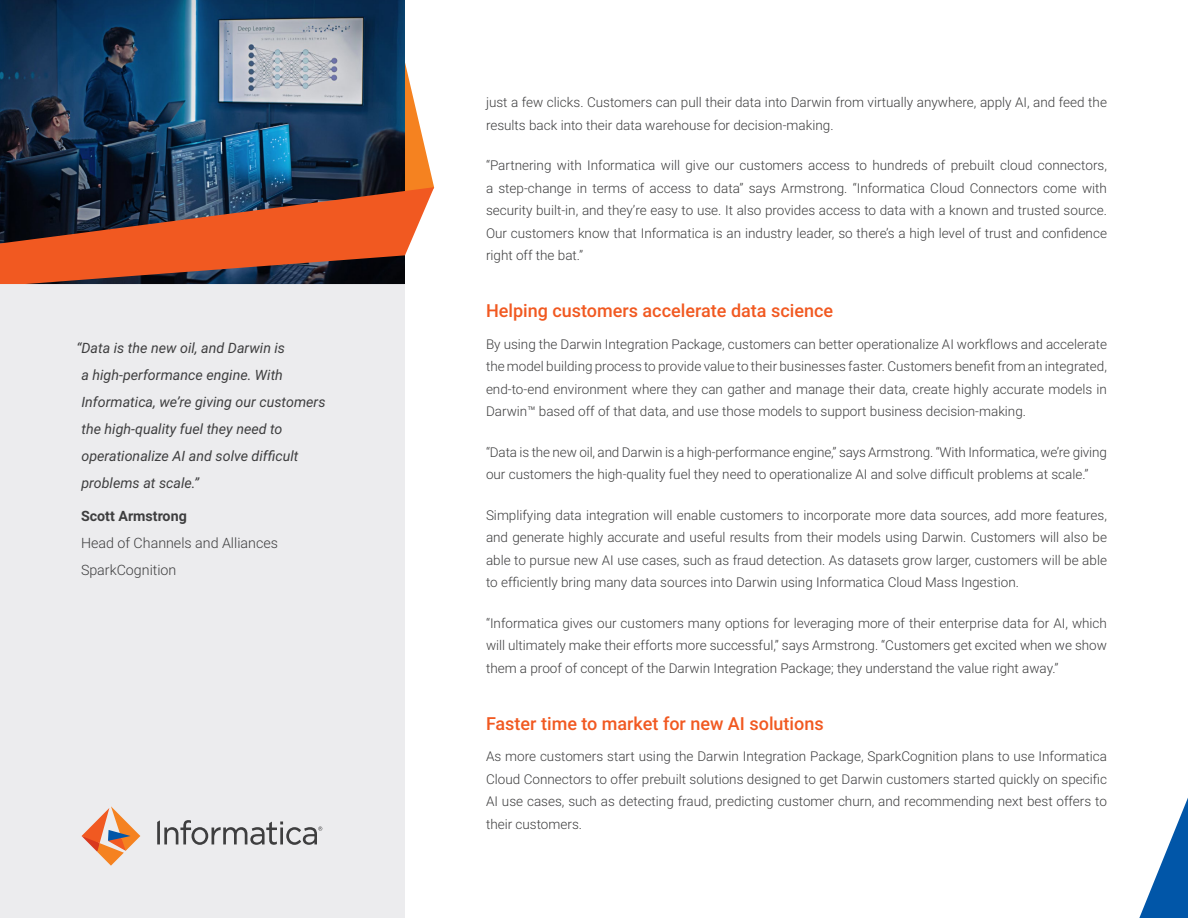
<style>
.page{position:relative;width:1188px;height:918px;background:#fff}
.page>*{position:absolute;margin:0;border:0;box-sizing:border-box;transform-origin:0 0}
.Headers{font:500 18px "Roboto";color:#f15921}
.t1{font:italic 14.25px/27px "Roboto";color:#3e3e3f}
.t2{font:300 14.25px/27px "Roboto";color:#3e3e3f}
.Body_Copy{font:300 13.5px/22.5px "Roboto";color:#3e3e3f;text-align:justify}
.s1{font-weight:700}
</style>
<div class="page">
<div style="left:0;top:129px;width:405px;height:789px;background:#ececee"></div>
<img style="left:0;top:0;width:405px;height:44px">
<img style="left:0;top:44px;width:434px;height:241px">
<svg style="left:1139px;top:798px;width:49px;height:120px"></svg>
<svg style="left:82px;top:806px;width:58px;height:60px"></svg>
<svg style="left:157px;top:820px;width:165px;height:25px"></svg>
<p class="t1" style="left:81px;top:334px;width:246px;text-indent:-5px">“Data is the new oil, and Darwin is<br>a high-performance engine. With Informatica, we’re giving our customers the high-quality fuel they need to operationalize AI and solve difficult problems at scale.”</p>
<p class="t2" style="left:81px;top:502px;width:198px"><span class="s1">Scott Armstrong<br></span>Head of Channels and Alliances<br>SparkCognition</p>
<p class="Body_Copy" style="left:486px;top:91px;width:622px">just a few clicks. Customers can pull their data into Darwin from virtually anywhere, apply AI, and feed the results back into their data warehouse for decision-making.</p>
<p class="Body_Copy" style="left:486px;top:154px;width:623px">“Partnering with Informatica will give our customers access to hundreds of prebuilt cloud connectors, a step-change in terms of access to data” says Armstrong. “Informatica Cloud Connectors come with security built-in, and they’re easy to use. It also provides access to data with a known and trusted source.<br>Our customers know that Informatica is an industry leader, so there’s a high level of trust and confidence right off the bat.”</p>
<p class="Headers" style="left:486px;top:298px;width:349px">Helping customers accelerate data science</p>
<p class="Body_Copy" style="left:486px;top:332px;width:623px">By using the Darwin Integration Package, customers can better operationalize AI workflows and accelerate the model building process to provide value to their businesses faster. Customers benefit from an integrated, end-to-end environment where they can gather and manage their data, create highly accurate models in Darwin™ based off of that data, and use those models to support business decision-making.</p>
<p class="Body_Copy" style="left:486px;top:440px;width:622px">“Data is the new oil, and Darwin is a high-performance engine,” says Armstrong. “With Informatica, we’re giving our customers the high-quality fuel they need to operationalize AI and solve difficult problems at scale.”</p>
<p class="Body_Copy" style="left:486px;top:503px;width:623px">Simplifying data integration will enable customers to incorporate more data sources, add more features, and generate highly accurate and useful results from their models using Darwin. Customers will also be able to pursue new AI use cases, such as fraud detection. As datasets grow larger, customers will be able to efficiently bring many data sources into Darwin using Informatica Cloud Mass Ingestion.</p>
<p class="Body_Copy" style="left:486px;top:611px;width:622px">“Informatica gives our customers many options for leveraging more of their enterprise data for AI, which will ultimately make their efforts more successful,” says Armstrong. “Customers get excited when we show them a proof of concept of the Darwin Integration Package; they understand the value right away.”</p>
<p class="Headers" style="left:486px;top:711px;width:339px">Faster time to market for new AI solutions</p>
<p class="Body_Copy" style="left:486px;top:745px;width:622px">As more customers start using the Darwin Integration Package, SparkCognition plans to use Informatica Cloud Connectors to offer prebuilt solutions designed to get Darwin customers started quickly on specific AI use cases, such as detecting fraud, predicting customer churn, and recommending next best offers to their customers.</p>
</div>
